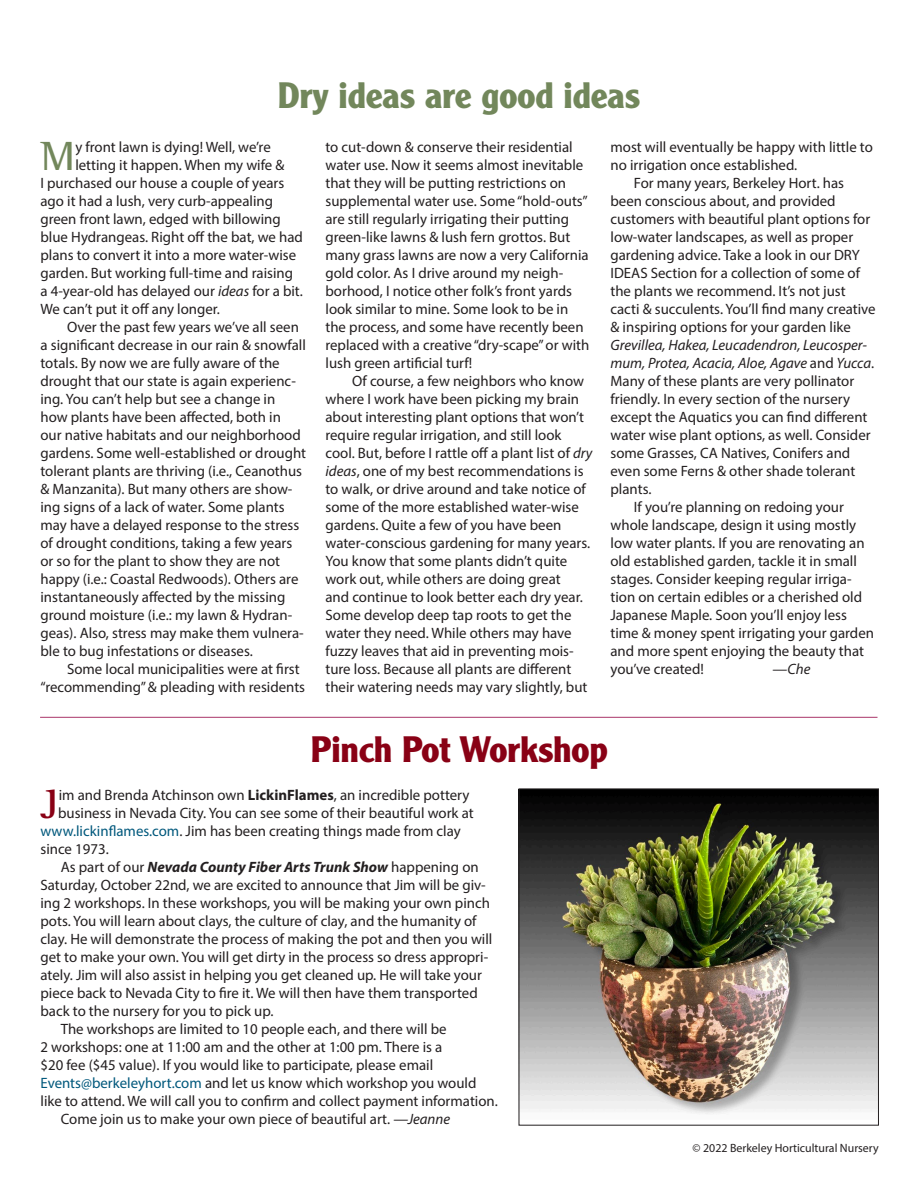
<style>
.page{position:relative;width:918px;height:1188px;background:#fff}
.page>*{position:absolute;margin:0;border:0;box-sizing:border-box;transform-origin:0 0}
.t1{font:700 41.7px "Rotis Semi Serif";color:#72875b}
.t2{font:700 41.7px "Rotis Semi Serif";color:#890115}
.t3{font:700 36px "Clearface Gothic LT Std";color:#72875b}
.t4{font:700 36px "Clearface Gothic LT Std";color:#890115}
.t5{font:15px/18px "Myriad Pro";color:#231f20}
.t6{font:italic 15px "Myriad Pro";color:#231f20}
.t7{font:italic 700 15px "Myriad Pro";color:#231f20}
.t8{font:12px "Myriad Pro";color:#231f20}
.s1{font-style:italic}
.s2{font-style:normal}
.s3{font-weight:700}
.s4{color:#00587c}
.s5{font-weight:400;font-style:normal}
</style>
<div class="page">
<hr style="left:40px;top:717px;width:838px;height:1px;background:#a93568">
<img style="left:521px;top:791px;width:356px;height:323px">
<div style="left:519px;top:789px;width:360px;height:336px;border:1px solid #231f20"></div>
<h2 class="t3" style="left:278px;top:75px;width:364px">Dry ideas are good ideas</h2>
<h1 class="t1" style="left:41px;top:131px;width:36px">M</h1>
<p class="t5" style="left:75px;top:138px;width:197px">y front lawn is dying! Well, we’re</p>
<p class="t5" style="left:75px;top:156px;width:211px">letting it happen. When my wife &amp;</p>
<p class="t5" style="left:40px;top:174px;width:245px">I purchased our house a couple of years</p>
<p class="t5" style="left:40px;top:192px;width:234px">ago it had a lush, very curb-appealing</p>
<p class="t5" style="left:40px;top:210px;width:242px">green front lawn, edged with billowing</p>
<p class="t5" style="left:40px;top:228px;width:264px">blue Hydrangeas. Right off the bat, we had</p>
<p class="t5" style="left:40px;top:246px;width:257px">plans to convert it into a more water-wise</p>
<p class="t5" style="left:40px;top:264px;width:254px">garden. But working full-time and raising</p>
<p class="t5" style="left:40px;top:282px;width:264px">a 4-year-old has delayed our <span class="s1">ideas</span> for a bit.</p>
<p class="t5" style="left:40px;top:300px;width:181px">We can’t put it off any longer.</p>
<p class="t5" style="left:67px;top:318px;width:233px">Over the past few years we’ve all seen</p>
<p class="t5" style="left:40px;top:336px;width:267px">a significant decrease in our rain &amp; snowfall</p>
<p class="t5" style="left:40px;top:354px;width:241px">totals. By now we are fully aware of the</p>
<p class="t5" style="left:40px;top:372px;width:257px">drought that our state is again experienc-</p>
<p class="t5" style="left:40px;top:390px;width:236px">ing. You can’t help but see a change in</p>
<p class="t5" style="left:40px;top:408px;width:242px">how plants have been affected, both in</p>
<p class="t5" style="left:40px;top:426px;width:262px">our native habitats and our neighborhood</p>
<p class="t5" style="left:40px;top:444px;width:267px">gardens. Some well-established or drought</p>
<p class="t5" style="left:40px;top:462px;width:263px">tolerant plants are thriving (i.e., Ceanothus</p>
<p class="t5" style="left:40px;top:480px;width:254px">&amp; Manzanita). But many others are show-</p>
<p class="t5" style="left:40px;top:498px;width:246px">ing signs of a lack of water. Some plants</p>
<p class="t5" style="left:40px;top:516px;width:260px">may have a delayed response to the stress</p>
<p class="t5" style="left:40px;top:534px;width:253px">of drought conditions, taking a few years</p>
<p class="t5" style="left:40px;top:552px;width:241px">or so for the plant to show they are not</p>
<p class="t5" style="left:40px;top:570px;width:259px">happy (i.e.: Coastal Redwoods). Others are</p>
<p class="t5" style="left:40px;top:588px;width:247px">instantaneously affected by the missing</p>
<p class="t5" style="left:40px;top:606px;width:253px">ground moisture (i.e.: my lawn &amp; Hydran-</p>
<p class="t5" style="left:40px;top:624px;width:265px">geas). Also, stress may make them vulnera-</p>
<p class="t5" style="left:40px;top:642px;width:214px">ble to bug infestations or diseases.</p>
<p class="t5" style="left:67px;top:660px;width:234px">Some local municipalities were at first</p>
<p class="t5" style="left:40px;top:678px;width:266px">“recommending” &amp; pleading with residents</p>
<p class="t5" style="left:326px;top:138px;width:265px">to cut-down &amp; conserve their residential water use. Now it seems almost inevitable that they will be putting restrictions on supplemental water use. Some “hold-outs” are still regularly irrigating their putting green-like lawns &amp; lush fern grottos. But many grass lawns are now a very California gold color. As I drive around my neigh&shy;borhood, I notice other folk’s front yards look similar to mine. Some look to be in the process, and some have recently been replaced with a creative “dry-scape” or with lush green artificial turf!</p>
<p class="t5" style="left:326px;top:372px;width:269px;text-indent:27px">Of course, a few neighbors who know where I work have been picking my brain about interesting plant options that won’t require regular irrigation, and still look cool. But, before I rattle off a plant list of <span class="s1">dry ideas</span>, one of my best recommendations is to walk, or drive around and take notice of some of the more established water-wise gardens. Quite a few of you have been water-conscious gardening for many years.<br>You know that some plants didn’t quite work out, while others are doing great<br>and continue to look better each dry year.<br>Some develop deep tap roots to get the water they need. While others may have fuzzy leaves that aid in preventing mois&shy;ture loss. Because all plants are different their watering needs may vary slightly, but</p>
<p class="t5" style="left:611px;top:138px;width:264px">most will eventually be happy with little to</p>
<p class="t5" style="left:611px;top:156px;width:188px">no irrigation once established.</p>
<p class="t5" style="left:634px;top:174px;width:212px">For many years, Berkeley Hort. has</p>
<p class="t5" style="left:611px;top:192px;width:227px">been conscious about, and provided</p>
<p class="t5" style="left:611px;top:210px;width:261px">customers with beautiful plant options for</p>
<p class="t5" style="left:611px;top:228px;width:244px">low-water landscapes, as well as proper</p>
<p class="t5" style="left:611px;top:246px;width:251px">gardening advice. Take a look in our DRY</p>
<p class="t5" style="left:611px;top:264px;width:251px">IDEAS Section for a collection of some of</p>
<p class="t5" style="left:611px;top:282px;width:237px">the plants we recommend. It’s not just</p>
<p class="t5" style="left:611px;top:300px;width:267px">cacti &amp; succulents. You’ll find many creative</p>
<p class="t5" style="left:611px;top:318px;width:242px">&amp; inspiring options for your garden like</p>
<p class="t6" style="left:611px;top:336px;width:258px">Grevillea, Hakea, Leucadendron, Leucosper-</p>
<p class="t6" style="left:610px;top:354px;width:265px">mum, Protea, Acacia, Aloe, Agave <span class="s2">and</span> Yucca<span class="s2">.</span></p>
<p class="t5" style="left:610px;top:372px;width:245px">Many of these plants are very pollinator</p>
<p class="t5" style="left:610px;top:390px;width:241px">friendly. In every section of the nursery</p>
<p class="t5" style="left:610px;top:408px;width:258px">except the Aquatics you can find different</p>
<p class="t5" style="left:610px;top:426px;width:262px">water wise plant options, as well. Consider</p>
<p class="t5" style="left:610px;top:444px;width:241px">some Grasses, CA Natives, Conifers and</p>
<p class="t5" style="left:610px;top:462px;width:246px">even some Ferns &amp; other shade tolerant</p>
<p class="t5" style="left:610px;top:480px;width:43px">plants.</p>
<p class="t5" style="left:634px;top:498px;width:212px">If you’re planning on redoing your</p>
<p class="t5" style="left:610px;top:516px;width:247px">whole landscape, design it using mostly</p>
<p class="t5" style="left:610px;top:534px;width:256px">low water plants. If you are renovating an</p>
<p class="t5" style="left:610px;top:552px;width:248px">old established garden, tackle it in small</p>
<p class="t5" style="left:610px;top:570px;width:243px">stages. Consider keeping regular irriga-</p>
<p class="t5" style="left:611px;top:588px;width:253px">tion on certain edibles or a cherished old</p>
<p class="t5" style="left:611px;top:606px;width:238px">Japanese Maple. Soon you’ll enjoy less</p>
<p class="t5" style="left:611px;top:624px;width:265px">time &amp; money spent irrigating your garden</p>
<p class="t5" style="left:611px;top:642px;width:255px">and more spent enjoying the beauty that</p>
<p class="t5" style="left:611px;top:660px;width:95px">you’ve created!</p>
<p class="t6" style="left:772px;top:660px;width:40px">—Che</p>
<h2 class="t4" style="left:311px;top:729px;width:299px">Pinch Pot Workshop</h2>
<h1 class="t2" style="left:40px;top:779px;width:19px">J</h1>
<p class="t5" style="left:59px;top:786px;width:412px">im and Brenda Atchinson own <span class="s3">LickinFlames</span>, an incredible pottery</p>
<p class="t5" style="left:58px;top:804px;width:417px">business in Nevada City. You can see some of their beautiful work at</p>
<p class="t5" style="left:41px;top:822px;width:422px"><span class="s4">www.lickinflames.com</span>. Jim has been creating things made from clay</p>
<p class="t5" style="left:40px;top:840px;width:70px">since 1973.</p>
<p class="t7" style="left:61px;top:857px;width:419px"><span class="s5">As part of our</span> Nevada County Fiber Arts Trunk Show <span class="s5">happening on</span></p>
<p class="t5" style="left:40px;top:876px;width:447px">Saturday, October 22nd, we are excited to announce that Jim will be giv-</p>
<p class="t5" style="left:40px;top:894px;width:451px">ing 2 workshops. In these workshops, you will be making your own pinch</p>
<p class="t5" style="left:40px;top:912px;width:438px">pots. You will learn about clays, the culture of clay, and the humanity of</p>
<p class="t5" style="left:40px;top:930px;width:453px">clay. He will demonstrate the process of making the pot and then you will</p>
<p class="t5" style="left:40px;top:948px;width:449px">get to make your own. You will get dirty in the process so dress appropri-</p>
<p class="t5" style="left:40px;top:966px;width:443px">ately. Jim will also assist in helping you get cleaned up. He will take your</p>
<p class="t5" style="left:40px;top:984px;width:439px">piece back to Nevada City to fire it. We will then have them transported</p>
<p class="t5" style="left:40px;top:1002px;width:235px">back to the nursery for you to pick up.</p>
<p class="t5" style="left:61px;top:1020px;width:387px">The workshops are limited to 10 people each, and there will be</p>
<p class="t5" style="left:40px;top:1038px;width:403px">2 workshops: one at 11:00 am and the other at 1:00 pm. There is a</p>
<p class="t5" style="left:40px;top:1056px;width:394px">$20 fee ($45 value). If you would like to participate, please email</p>
<p class="t5" style="left:40px;top:1074px;width:437px"><span class="s4">Events@berkeleyhort.com</span> and let us know which workshop you would</p>
<p class="t5" style="left:40px;top:1092px;width:459px">like to attend. We will call you to confirm and collect payment information.</p>
<p class="t5" style="left:61px;top:1110px;width:391px">Come join us to make your own piece of beautiful art. <span class="s1">—Jeanne</span></p>
<p class="t8" style="left:693px;top:1140px;width:188px">© 2022 Berkeley Horticultural Nursery</p>
</div>
